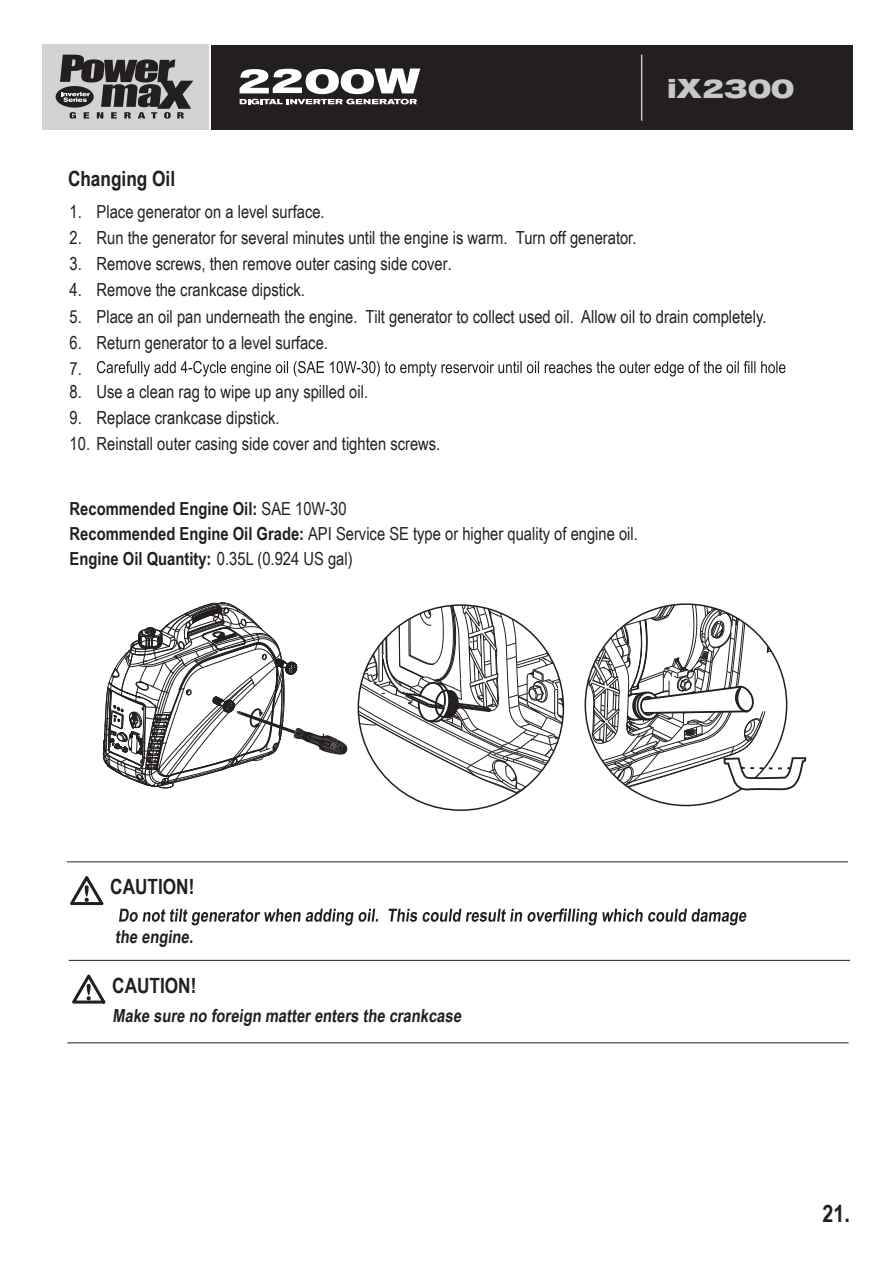
<style>
.page{position:relative;width:893px;height:1263px;background:#fff}
.page>*{position:absolute;margin:0;border:0;box-sizing:border-box;transform-origin:0 0}
.t1{font:700 27px "Akzidenz Grot Ext BQ";color:#c7c8ca}
.t2{font:700 24px "Arial Narrow";color:#231f20}
.t3{font:700 21px "Arial Narrow";color:#231f20}
.t4{font:18px/25.2px "Arial Narrow";color:#231f20}
.t5{font:700 18px "Arial Narrow";color:#231f20}
.s1{font-weight:700}
</style>
<div class="page">
<svg style="left:97px;top:361px;width:688px;height:15px"></svg>
<svg style="left:119px;top:908px;width:627px;height:17px"></svg>
<svg style="left:357px;top:604px;width:208px;height:190px"></svg>
<svg style="left:587px;top:603px;width:220px;height:189px"></svg>
<svg style="left:102px;top:602px;width:246px;height:186px"></svg>
<svg style="left:70px;top:876px;width:34px;height:30px"></svg>
<hr style="left:67px;top:861px;width:781px;height:1px;background:#231f20">
<svg style="left:72px;top:974px;width:34px;height:30px"></svg>
<hr style="left:69px;top:960px;width:781px;height:1px;background:#231f20">
<hr style="left:67px;top:1042px;width:782px;height:1px;background:#231f20">
<div style="left:43px;top:45px;width:166px;height:85px;background:#d1d3d4"></div>
<div style="left:211px;top:45px;width:641px;height:85px;background:#231f20"></div>
<hr style="left:641px;top:55px;width:1px;height:66px;background:#c7c8ca">
<div style="left:56px;top:86px;width:38px;height:22px;background:#231f20;border-radius:50%"></div>
<svg style="left:60px;top:55px;width:133px;height:64px"></svg>
<svg style="left:240px;top:69px;width:180px;height:35px"></svg>
<h1 class="t1" style="left:667px;top:73px;width:128px">iX2300</h1>
<p class="t3" style="left:68px;top:162px;width:109px">Changing Oil</p>
<p class="t4" style="left:70px;top:198px;width:257px">1. Place generator on a level surface.</p>
<p class="t4" style="left:70px;top:225px;width:568px">2. Run the generator for several minutes until the engine is warm. Turn off generator.</p>
<p class="t4" style="left:70px;top:251px;width:384px">3. Remove screws, then remove outer casing side cover.</p>
<p class="t4" style="left:70px;top:277px;width:237px">4. Remove the crankcase dipstick.</p>
<p class="t4" style="left:70px;top:303px;width:698px">5. Place an oil pan underneath the engine. Tilt generator to collect used oil. Allow oil to drain completely.</p>
<p class="t4" style="left:70px;top:329px;width:260px;line-height:26.1px">6. Return generator to a level surface.<br>7.</p>
<p class="t4" style="left:70px;top:378px;width:300px">8. Use a clean rag to wipe up any spilled oil.</p>
<p class="t4" style="left:70px;top:404px;width:211px">9. Replace crankcase dipstick.</p>
<p class="t4" style="left:70px;top:430px;width:372px">10. Reinstall outer casing side cover and tighten screws.</p>
<p class="t4" style="left:70px;top:495px;width:570px"><span class="s1">Recommended Engine Oil:</span> SAE 10W-30<br><span class="s1">Recommended Engine Oil Grade:</span> API Service SE type or higher quality of engine oil.<br><span class="s1">Engine Oil Quantity:</span> 0.35L (0.924 US gal)</p>
<p class="t3" style="left:110px;top:871px;width:86px">CAUTION!</p>
<p class="t5" style="left:115px;top:923px;width:83px">the engine.</p>
<p class="t3" style="left:112px;top:969px;width:86px">CAUTION!</p>
<p class="t5" style="left:113px;top:1002px;width:353px">Make sure no foreign matterenters the crankcase</p>
<h2 class="t2" style="left:822px;top:1195px;width:29px">21.</h2>
</div>
